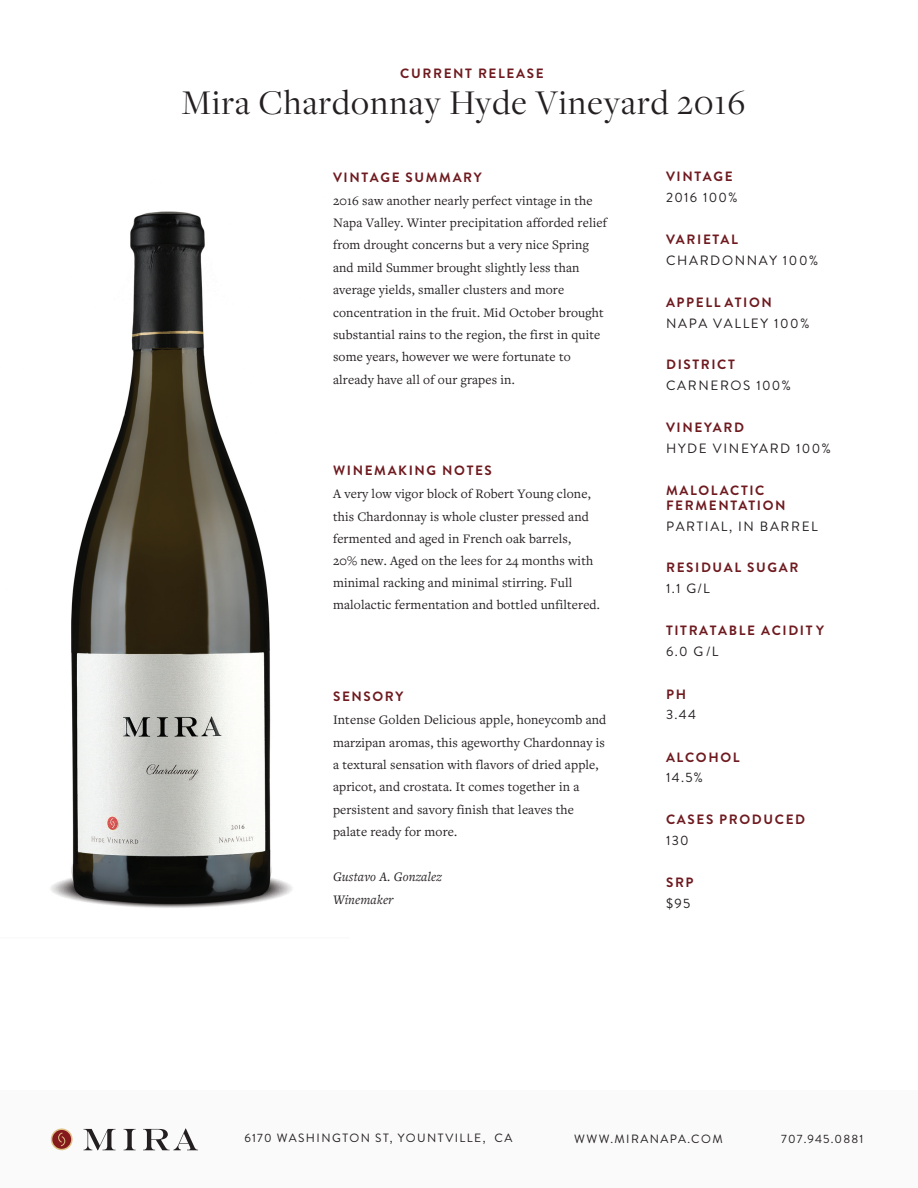
<style>
.page{position:relative;width:918px;height:1188px;background:#fff}
.page>*{position:absolute;margin:0;border:0;box-sizing:border-box;transform-origin:0 0}
.t1{font:36px "Freight Disp Pro";letter-spacing:.03em;color:#241f21}
.t2{font:13.5px/22.5px "Freight Text Pro";letter-spacing:.01em;color:#241f21}
.t3{font:13.5px/21px "Brandon Grotesque";letter-spacing:.12em;color:#241f21}
.t4{font:700 13.5px/20.5px "Brandon Grotesque";letter-spacing:.12em;color:#6e1a1f}
.t5{font:italic 13.5px/22.5px "Freight Text Pro";letter-spacing:.01em;color:#241f21}
.t6{font:12px "Brandon Grotesque";letter-spacing:.12em;color:#241f21}
.t7{font:12px "Brandon Grotesque";letter-spacing:.1em;color:#241f21}
.s1{font-family:"Brandon Grotesque";font-weight:700;color:#6e1a1f}
.s2{font-weight:700;color:#6e1a1f}
.s3{font-weight:400;color:#241f21}
</style>
<div class="page">
<img style="left:50px;top:211px;width:242px;height:697px">
<div style="left:0;top:1091px;width:918px;height:97px;background:#fafafa"></div>
<svg style="left:51px;top:1129px;width:22px;height:21px"></svg>
<svg style="left:52px;top:1130px;width:19px;height:19px"></svg>
<svg style="left:84px;top:1129px;width:32px;height:21px"></svg>
<svg style="left:143px;top:1129px;width:55px;height:21px"></svg>
<svg style="left:124px;top:1129px;width:12px;height:21px"></svg>
<p class="t4" style="left:400px;top:63px;width:145px">CURRENT RELEASE</p>
<p class="t1" style="left:181px;top:79px;width:565px">Mira Chardonnay Hyde Vineyard 2016</p>
<p class="t2" style="left:333px;top:165px;width:276px"><span class="s1">VINTAGE SUMMARY<br></span>2016 saw another nearly perfect vintage in the Napa Valley. Winter precipitation afforded relief from drought concerns but a very nice Spring and mild Summer brought slightly less than average yields, smaller clusters and more concentration in the fruit. Mid October brought substantial rains to the region, the first in quite some years, however we were fortunate to already have all of our grapes in.</p>
<p class="t2" style="left:333px;top:459px;width:268px"><span class="s1">WINEMAKING NOTES<br></span>A very low vigor block of Robert Young clone, this Chardonnay is whole cluster pressed and fermented and aged in French oak barrels,<br>20% new. Aged on the lees for 24 months with minimal racking and minimal stirring. Full malolactic fermentation and bottled unfiltered.</p>
<p class="t2" style="left:333px;top:685px;width:275px"><span class="s1">SENSORY<br></span>Intense Golden Delicious apple, honeycomb and marzipan aromas, this ageworthy Chardonnay is a textural sensation with flavors of dried apple, apricot, and crostata. It comes together in a persistent and savory finish that leaves the palate ready for more.</p>
<p class="t5" style="left:333px;top:865px;width:110px">Gustavo A. Gonzalez<br>Winemaker</p>
<p class="t3" style="left:666px;top:167px;width:73px;line-height:20.5px"><span class="s2">VINTAGE<br></span>2016 100%</p>
<p class="t3" style="left:666px;top:229px;width:154px"><span class="s2">VARIETAL<br></span>CHARDONNAY 100%</p>
<p class="t3" style="left:666px;top:292px;width:145px"><span class="s2">APPELL ATION<br></span>NAPA VALLEY 100%</p>
<p class="t3" style="left:666px;top:354px;width:126px"><span class="s2">DISTRICT<br></span>CARNEROS 100%</p>
<p class="t3" style="left:666px;top:417px;width:166px"><span class="s2">VINEYARD<br></span>HYDE VINEYARD 100%</p>
<p class="t4" style="left:666px;top:483px;width:121px;line-height:15px">MALOLACTIC<br>FERMENTATION</p>
<p class="t3" style="left:666px;top:516px;width:153px">PARTIAL, IN BARREL</p>
<p class="t4" style="left:666px;top:557px;width:134px;line-height:21px">RESIDUAL SUGAR<br><span class="s3">1.1 G/L</span></p>
<p class="t4" style="left:666px;top:621px;width:160px">TITRATABLE ACIDIT Y<br><span class="s3">6.0 G /L</span></p>
<p class="t3" style="left:666px;top:684px;width:32px;line-height:20.5px"><span class="s2">PH<br></span>3.44</p>
<p class="t4" style="left:666px;top:747px;width:75px">ALCOHOL<br><span class="s3">14.5%</span></p>
<p class="t4" style="left:666px;top:810px;width:141px">CASES PRODUCED<br><span class="s3">130</span></p>
<p class="t4" style="left:666px;top:873px;width:29px">SRP <span class="s3">$95</span></p>
<p class="t6" style="left:244px;top:1130px;width:269px">6170 WASHINGTON ST, YOUNTVILLE, CA</p>
<p class="t6" style="left:574px;top:1131px;width:150px">WWW.MIRANAPA.COM</p>
<p class="t7" style="left:781px;top:1131px;width:84px">707.945.0881</p>
</div>
